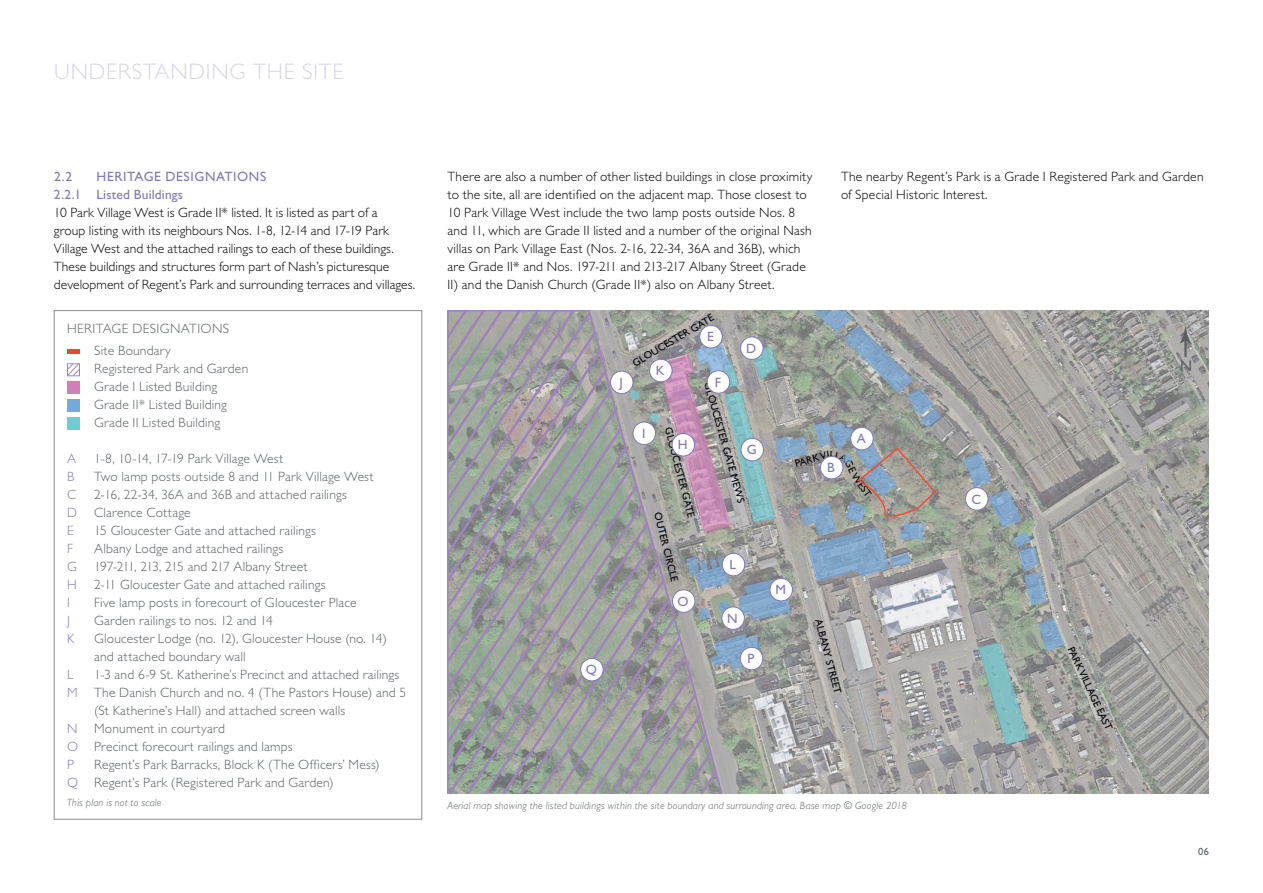
<style>
.page{position:relative;width:1263px;height:893px;background:#fff}
.page>*{position:absolute;margin:0;border:0;box-sizing:border-box;transform-origin:0 0}
.t1{font:300 22.5px "Gill Sans Std";letter-spacing:.035em;color:#d6d4eb}
.t2{font:15.45px "Gill Sans Std";color:#5b6064}
.t3{font:300 13.5px/18px "Gill Sans Std";letter-spacing:.015em;color:#5b6064}
.t4{font:300 13.5px/18px "Gill Sans Std";letter-spacing:.01em;color:#000}
.t5{font:13.5px/18px "Gill Sans Std";letter-spacing:.025em;color:#7e78b8}
.t6{font:300 13.5px "Gill Sans Std";color:#7e78b8}
.t7{font:italic 300 10.5px "Gill Sans Std";letter-spacing:.02em;color:#5b6064}
.t8{font:10.5px "Gill Sans Std";color:#000}
.t9{font:10.5px "Gill Sans Std";color:#5b6064}
.s1{color:#7e78b8}
</style>
<div class="page">
<img style="left:767px;top:310px;width:442px;height:483px">
<svg style="left:447px;top:310px;width:320px;height:483px;background:#9b9f9d"></svg>
<svg style="left:978px;top:642px;width:50px;height:103px;background:#94b1af"></svg>
<div style="left:650px;top:413px;width:9px;height:9px;background:#85c4c7;border-radius:50%"></div>
<div style="left:630px;top:390px;width:10px;height:9px;background:#80bec0;border-radius:50%"></div>
<svg style="left:711px;top:634px;width:49px;height:37px"></svg>
<svg style="left:964px;top:452px;width:82px;height:153px;background:#98a1a1"></svg>
<svg style="left:1038px;top:618px;width:27px;height:33px"></svg>
<svg style="left:1180px;top:326px;width:11px;height:31px"></svg>
<div style="left:649px;top:359px;width:23px;height:23px;background:#fff;border-radius:50%"></div>
<div style="left:649px;top:359px;width:23px;height:23px;border:1px solid #7e78b8;border-radius:50%"></div>
<div style="left:740px;top:647px;width:23px;height:23px;background:#fff;border-radius:50%"></div>
<div style="left:740px;top:647px;width:23px;height:23px;border:1px solid #7e78b8;border-radius:50%"></div>
<div style="left:581px;top:658px;width:22px;height:23px;background:#fff;border-radius:50%"></div>
<div style="left:580px;top:658px;width:23px;height:23px;border:1px solid #7e78b8;border-radius:50%"></div>
<div style="left:965px;top:488px;width:23px;height:22px;background:#fff;border-radius:50%"></div>
<div style="left:965px;top:487px;width:23px;height:23px;border:1px solid #7e78b8;border-radius:50%"></div>
<div style="left:633px;top:422px;width:22px;height:23px;background:#fff;border-radius:50%"></div>
<div style="left:633px;top:422px;width:23px;height:23px;border:1px solid #7e78b8;border-radius:50%"></div>
<div style="left:722px;top:607px;width:22px;height:22px;background:#fff;border-radius:50%"></div>
<div style="left:722px;top:607px;width:22px;height:23px;border:1px solid #7e78b8;border-radius:50%"></div>
<div style="left:610px;top:371px;width:23px;height:23px;background:#fff;border-radius:50%"></div>
<div style="left:610px;top:371px;width:23px;height:23px;border:1px solid #7e78b8;border-radius:50%"></div>
<hr style="left:67px;top:350px;width:13px;height:4px;background:#ef4438">
<svg style="left:67px;top:363px;width:13px;height:13px"></svg>
<div style="left:67px;top:381px;width:13px;height:13px;background:#d180b5"></div>
<div style="left:67px;top:399px;width:13px;height:13px;background:#74a9db"></div>
<div style="left:67px;top:417px;width:13px;height:13px;background:#72cbd2"></div>
<svg style="left:659px;top:310px;width:282px;height:310px;background:#a2a6aa"></svg>
<h1 class="t1" style="left:54px;top:59px;width:291px">UNDERSTANDING THE SITE</h1>
<p class="t5" style="left:54px;top:167px;width:214px;text-indent:43px">HERITAGE DESIGNATIONS<br>2.2.1 Listed Buildings</p>
<p class="t4" style="left:54px;top:204px;width:363px">10 Park Village West is Grade II* listed. It is listed as part of a<br>group listing with its neighbours Nos. 1-8, 12-14 and 17-19 Park Village West and the attached railings to each of these buildings.<br>These buildings and structures form part of Nash’s picturesque development of Regent’s Park and surrounding terraces and villages.</p>
<p class="t5" style="left:54px;top:167px;width:20px">2.2</p>
<p class="t3" style="left:94px;top:317px;width:137px;line-height:22.2px;text-indent:-27px">HERITAGE DESIGNATIONS<br>Site Boundary</p>
<p class="t3" style="left:94px;top:360px;width:156px">Registered Park and Garden<br>Grade I Listed Building<br>Grade II* Listed Building<br>Grade II Listed Building</p>
<p class="t6" style="left:67px;top:451px;width:11px">A</p>
<p class="t3" style="left:94px;top:450px;width:191px">1-8, 10-14, 17-19 Park Village West</p>
<p class="t6" style="left:67px;top:469px;width:9px">B</p>
<p class="t3" style="left:94px;top:468px;width:281px">Two lamp posts outside 8 and 11 Park Village West</p>
<p class="t6" style="left:67px;top:487px;width:11px">C</p>
<p class="t3" style="left:94px;top:486px;width:254px">2-16, 22-34, 36A and 36B and attached railings</p>
<p class="t6" style="left:67px;top:505px;width:11px">D</p>
<p class="t3" style="left:94px;top:504px;width:98px">Clarence Cottage</p>
<p class="t6" style="left:67px;top:523px;width:8px">E</p>
<p class="t3" style="left:94px;top:522px;width:223px">15 Gloucester Gate and attached railings</p>
<p class="t6" style="left:67px;top:541px;width:7px">F</p>
<p class="t3" style="left:94px;top:540px;width:191px">Albany Lodge and attached railings</p>
<p class="t6" style="left:67px;top:559px;width:11px">G</p>
<p class="t3" style="left:94px;top:558px;width:215px">197-211, 213, 215 and 217 Albany Street</p>
<p class="t6" style="left:67px;top:577px;width:11px">H</p>
<p class="t3" style="left:94px;top:576px;width:233px">2-11 Gloucester Gate and attached railings</p>
<p class="t6" style="left:67px;top:595px;width:4px">I</p>
<p class="t3" style="left:94px;top:594px;width:264px">Five lamp posts in forecourt of Gloucester Place</p>
<p class="t6" style="left:67px;top:613px;width:4px">J</p>
<p class="t3" style="left:94px;top:612px;width:180px">Garden railings to nos. 12 and 14</p>
<p class="t6" style="left:67px;top:631px;width:9px">K</p>
<p class="t3" style="left:94px;top:630px;width:294px">Gloucester Lodge (no. 12), Gloucester House (no. 14) and attached boundary wall</p>
<p class="t6" style="left:67px;top:667px;width:8px">L</p>
<p class="t3" style="left:94px;top:666px;width:307px">1-3 and 6-9 St. Katherine’s Precinct and attached railings</p>
<p class="t3" style="left:67px;top:684px;width:341px"><span class="s1">M</span> The Danish Church and no. 4 (The Pastors House) and 5</p>
<p class="t3" style="left:94px;top:702px;width:253px">(St Katherine’s Hall) and attached screen walls</p>
<p class="t3" style="left:67px;top:720px;width:159px"><span class="s1">N</span> Monument in courtyard</p>
<p class="t3" style="left:67px;top:738px;width:227px"><span class="s1">O</span> Precinct forecourt railings and lamps</p>
<p class="t6" style="left:67px;top:757px;width:8px">P</p>
<p class="t3" style="left:67px;top:756px;width:314px;text-indent:27px">Regent’s Park Barracks, Block K (The Officers’ Mess)<br><span class="s1">Q</span> Regent’s Park (Registered Park and Garden)</p>
<p class="t7" style="left:67px;top:797px;width:96px">This plan is not to scale</p>
<p class="t4" style="left:447px;top:168px;width:366px">There are also a number of other listed buildings in close proximity to the site, all are identified on the adjacent map. Those closest to 10 Park Village West include the two lamp posts outside Nos. 8 and 11, which are Grade II listed and a number of the original Nash villas on Park Village East (Nos. 2-16, 22-34, 36A and 36B), which are Grade II* and Nos. 197-211 and 213-217 Albany Street (Grade II) and the Danish Church (Grade II*) also on Albany Street.</p>
<p class="t4" style="left:841px;top:168px;width:364px">The nearby Regent’s Park is a Grade I Registered Park and Garden of Special Historic Interest.</p>
<p class="t5" style="left:586px;top:661px;width:13px">Q</p>
<p class="t5" style="left:619px;top:373px;width:5px">J</p>
<p class="t8" style="left:630px;top:359px;width:94px;rotate:-31deg">GLOUCESTER GATE</p>
<p class="t8" style="left:713px;top:381px;width:126px;rotate:74deg">GLOUCESTER GATE MEWS</p>
<p class="t5" style="left:707px;top:328px;width:8px">E</p>
<p class="t5" style="left:746px;top:339px;width:12px">D</p>
<p class="t5" style="left:656px;top:362px;width:10px">K</p>
<p class="t5" style="left:715px;top:373px;width:8px">F</p>
<p class="t8" style="left:674px;top:426px;width:94px;rotate:75deg">GLOUCESTER GATE</p>
<p class="t5" style="left:642px;top:424px;width:5px">I</p>
<p class="t5" style="left:678px;top:436px;width:11px">H</p>
<p class="t5" style="left:747px;top:441px;width:11px">G</p>
<p class="t8" style="left:663px;top:511px;width:73px;rotate:76deg">OUTER CIRCLE</p>
<p class="t5" style="left:730px;top:556px;width:8px">L</p>
<p class="t5" style="left:678px;top:592px;width:13px">O</p>
<p class="t5" style="left:727px;top:609px;width:12px">N</p>
<p class="t5" style="left:747px;top:650px;width:8px">P</p>
<p class="t8" style="left:794px;top:458px;width:34px;rotate:-15deg">PARKV</p>
<p class="t5" style="left:827px;top:459px;width:9px">B</p>
<p class="t5" style="left:857px;top:430px;width:11px">A</p>
<p class="t5" style="left:775px;top:581px;width:12px">M</p>
<p class="t8" style="left:824px;top:618px;width:79px;rotate:75deg">ALBANY STREET</p>
<p class="t7" style="left:447px;top:800px;width:461px">Aerial map showing the listed buildings within the site boundary and surrounding area. Base map © Google 2018</p>
<p class="t5" style="left:971px;top:490px;width:11px">C</p>
<p class="t2" style="left:1180px;top:356px;width:14px">N</p>
<p class="t8" style="left:1076px;top:644px;width:93px;rotate:65deg">PARK VILLAGE EAST</p>
<p class="t9" style="left:1198px;top:846px;width:12px">06</p>
</div>
